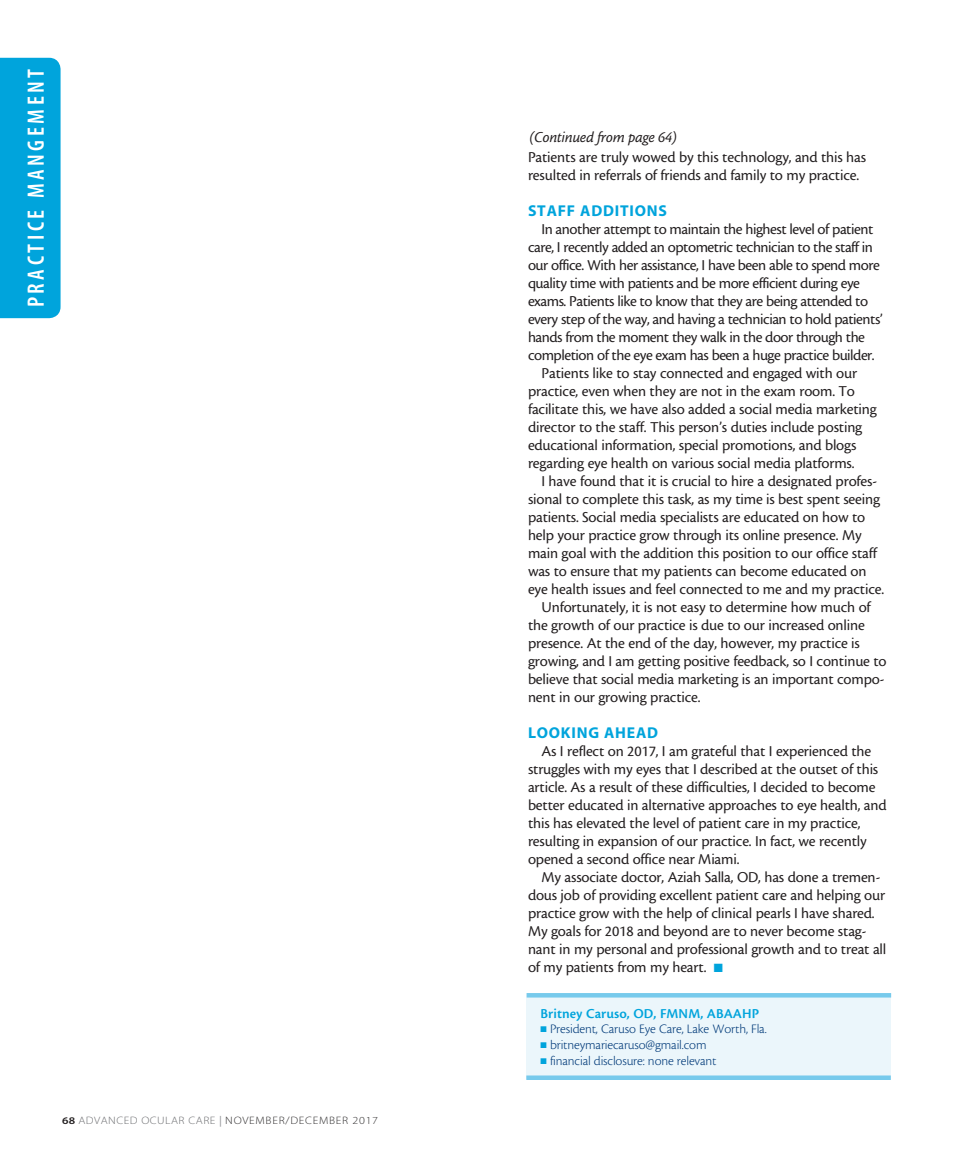
<style>
.page{position:relative;width:972px;height:1161px;background:#fff}
.page>*{position:absolute;margin:0;border:0;box-sizing:border-box;transform-origin:0 0}
.t1{font:23.7px "Myriad MM 565 300";letter-spacing:.15em;color:#fff}
.body{font:15.75px/18px "Cronos MM 408 10";letter-spacing:-.01em;color:#231f20}
.body-2{font:15.75px/18px "Cronos MM 408 10";letter-spacing:-.03em;color:#231f20}
.subhead{font:15.75px "Myriad MM 700 600";letter-spacing:.05em;color:#00a4dc}
.t2{font:15.75px "Cronos MM It 408 10";letter-spacing:-.01em;color:#231f20}
.bio_name{font:14.25px "Cronos MM 574 9";letter-spacing:.005em;color:#00a4dc}
.bio_info{font:13.5px "Cronos MM 250 9";letter-spacing:-.01em;color:#013a79}
.t3{font:10.8px "Myriad MM 215 600";letter-spacing:.06em;color:#312f30;scale:1.11 1}
.s1{font-family:"Myriad MM 565 600";font-size:10.2px;color:#231f20}
.s2{color:#6c6d70}
.s3{font-family:"Myriad MM 400 600";color:#939598}
.s4{color:#00a4dc}
</style>
<div class="page">
<div style="left:0;top:58px;width:61px;height:260px;background:#00a4dc"></div>
<div style="left:526px;top:993px;width:365px;height:83px;background:#ebf6fb"></div>
<div style="left:527px;top:993px;width:364px;height:5px;background:#77caec"></div>
<hr style="left:526px;top:1076px;width:365px;height:4px;background:#77caec">
<h1 class="t1" style="left:25px;top:307px;width:240px;rotate:-90deg">PRACTICE MANGEMENT</h1>
<p class="t3" style="left:62px;top:1115px;width:286px"><span class="s1">68</span> <span class="s2">ADVANCED OCULAR CARE</span> <span class="s3">|</span> NOVEMBER/DECEMBER 2017</p>
<p class="t2" style="left:530px;top:129px;width:149px">(Continued from page 64)</p>
<p class="body" style="left:528px;top:148px;width:340px">Patients are truly wowed by this technology, and this has resulted in referrals of friends and family to my practice.</p>
<p class="subhead" style="left:528px;top:203px;width:141px">STAFF ADDITIONS</p>
<p class="body-2" style="left:528px;top:220px;width:356px;text-indent:14px">In another attempt to maintain the highest level of patient care, I recently added an optometric technician to the staff in our office. With her assistance, I have been able to spend more quality time with patients and be more efficient during eye exams. Patients like to know that they are being attended to every step of the way, and having a technician to hold patients’ hands from the moment they walk in the door through the completion of the eye exam has been a huge practice builder.</p>
<p class="body" style="left:528px;top:364px;width:350px;text-indent:14px">Patients like to stay connected and engaged with our practice, even when they are not in the exam room. To facilitate this, we have also added a social media marketing director to the staff. This person’s duties include posting educational information, special promotions, and blogs regarding eye health on various social media platforms.</p>
<p class="body" style="left:528px;top:472px;width:358px;text-indent:14px">I have found that it is crucial to hire a designated profes&shy;sional to complete this task, as my time is best spent seeing patients. Social media specialists are educated on how to help your practice grow through its online presence. My main goal with the addition this position to our office staff was to ensure that my patients can become educated on eye health issues and feel connected to me and my practice.</p>
<p class="body" style="left:528px;top:598px;width:360px;text-indent:14px">Unfortunately, it is not easy to determine how much of the growth of our practice is due to our increased online presence. At the end of the day, however, my practice is growing, and I am getting positive feedback, so I continue to believe that social media marketing is an important compo&shy;nent in our growing practice.</p>
<p class="subhead" style="left:528px;top:725px;width:132px">LOOKING AHEAD</p>
<p class="body" style="left:528px;top:742px;width:360px;text-indent:14px">As I reflect on 2017, I am grateful that I experienced the struggles with my eyes that I described at the outset of this article. As a result of these difficulties, I decided to become better educated in alternative approaches to eye health, and this has elevated the level of patient care in my practice, resulting in expansion of our practice. In fact, we recently opened a second office near Miami.</p>
<p class="body" style="left:528px;top:868px;width:360px;text-indent:14px">My associate doctor, Aziah Salla, OD, has done a tremen&shy;dous job of providing excellent patient care and helping our practice grow with the help of clinical pearls I have shared.<br>My goals for 2018 and beyond are to never become stag&shy;nant in my personal and professional growth and to treat all of my patients from my heart. <span class="s4">■</span></p>
<p class="bio_name" style="left:540px;top:1006px;width:220px">Britney Caruso, OD, FMNM, ABAAHP</p>
<p class="bio_info" style="left:540px;top:1022px;width:228px"><span class="s4">■</span> President, Caruso Eye Care, Lake Worth, Fla.</p>
<p class="bio_info" style="left:540px;top:1038px;width:168px"><span class="s4">■</span> britneymariecaruso@gmail.com</p>
<p class="bio_info" style="left:540px;top:1054px;width:178px"><span class="s4">■</span> financial disclosure: none relevant</p>
</div>
